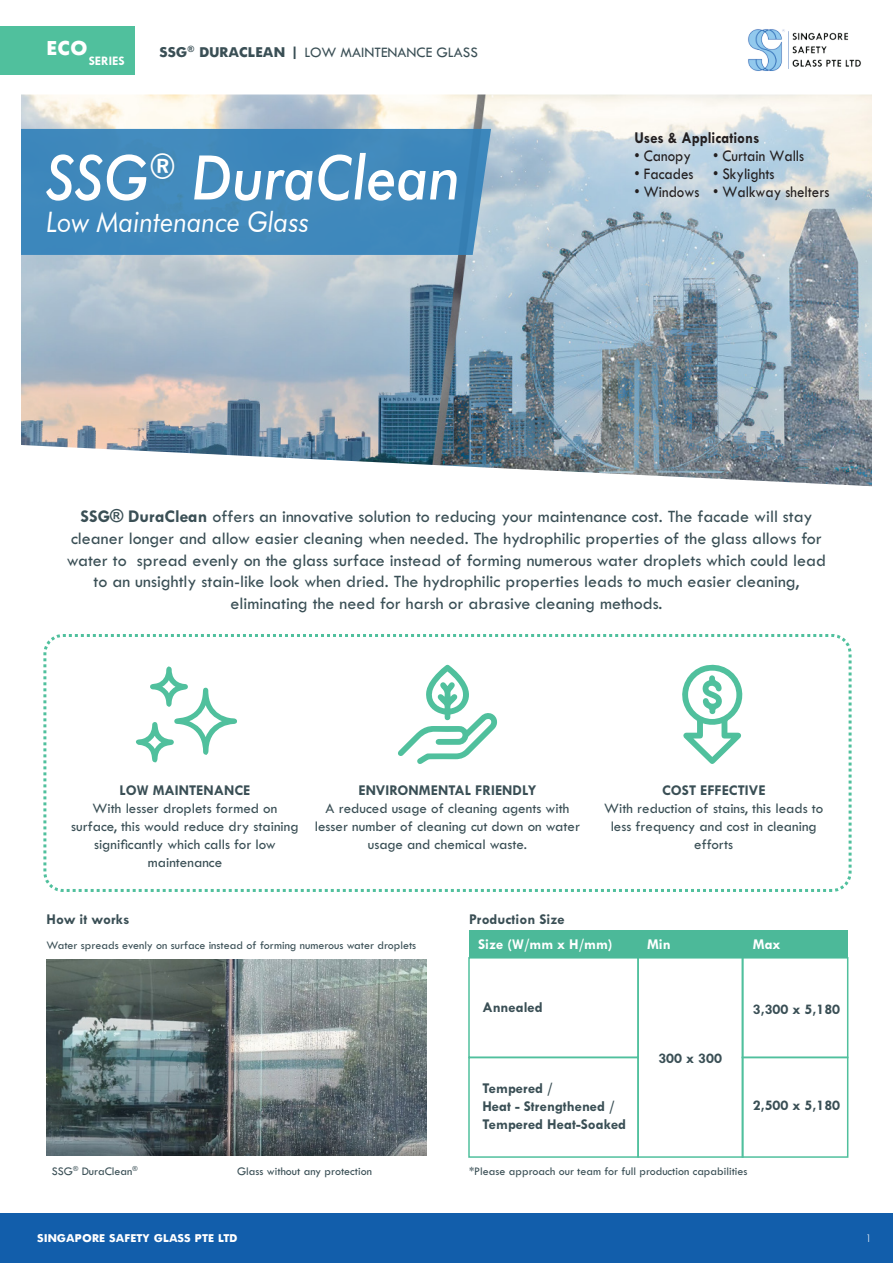
<style>
.page{position:relative;width:893px;height:1263px;background:#fff}
.page>*{position:absolute;margin:0;border:0;box-sizing:border-box;transform-origin:0 0}
.t1{font:italic 500 61.5px "Futura BT";color:#fff;scale:.9 1}
.t2{font:italic 28.2px "Futura BT";color:#fff;scale:.9 1}
.t3{font:18px/21.6px "Tw Cen MT Std";color:#3a4f55;text-align:center}
.t4{font:16.65px "Tw Cen MT Std";color:#231f20;scale:.9 1}
.t5{font:700 16.65px "Tw Cen MT Std";color:#231f20;scale:.9 1}
.t6{font:15px/18px "Tw Cen MT Std";color:#3a4f55;text-align:center}
.t7{font:700 15px/18px "Tw Cen MT Std";color:#3a4f55}
.t8{font:700 15px "Tw Cen MT Std";color:#fff}
.t9{font:700 13.05px "Tw Cen MT Std";color:#fff}
.t10{font:12px "Tw Cen MT Std";color:#3a4f55}
.t11{font:800 12px "Tw Cen MT Std";color:#fff}
.t12{font:300 12px "Tw Cen MT Std";color:#fff}
.s1{font-weight:800}
.s2{font-weight:700}
</style>
<div class="page">
<img style="left:21px;top:94px;width:851px;height:392px">
<div style="left:0;top:26px;width:134px;height:48px;background:#50c09d"></div>
<div style="left:0;top:1213px;width:893px;height:50px;background:#125eab"></div>
<img style="left:748px;top:29px;width:113px;height:42px">
<div style="left:21px;top:129px;width:470px;height:126px;background:#4088bc"></div>
<div style="left:43px;top:634px;width:809px;height:258px;border:3px dashed #50c09d;border-radius:18px"></div>
<svg style="left:136px;top:666px;width:101px;height:96px"></svg>
<svg style="left:398px;top:664px;width:99px;height:100px"></svg>
<svg style="left:682px;top:664px;width:61px;height:100px"></svg>
<div style="left:637px;top:957px;width:107px;height:201px;border:2px solid #50c09d"></div>
<div style="left:741px;top:957px;width:107px;height:101px;border:2px solid #50c09d"></div>
<div style="left:741px;top:1057px;width:107px;height:101px;border:2px solid #50c09d"></div>
<div style="left:468px;top:957px;width:171px;height:101px;border:2px solid #50c09d"></div>
<div style="left:468px;top:1057px;width:171px;height:101px;border:2px solid #50c09d"></div>
<div style="left:469px;top:931px;width:379px;height:27px;background:#4cb999"></div>
<img style="left:47px;top:959px;width:379px;height:197px">
<p class="t9" style="left:47px;top:54px;width:80px"><sup>ECO</sup>SERIES</p>
<p class="t6" style="left:159px;top:44px;width:320px"><span class="s1">SSG</span><sup>®</sup> <span class="s1">DURACLEAN |</span> LOW MAINTENANCE GLASS</p>
<h1 class="t1" style="left:47px;top:140px;width:461px">SSG<sup>®</sup> DuraClean</h1>
<h2 class="t2" style="left:47px;top:205px;width:293px">Low Maintenance Glass</h2>
<p class="t5" style="left:634px;top:129px;width:141px">Uses &amp; Applications</p>
<p class="t4" style="left:634px;top:147px;width:64px">• Canopy</p>
<p class="t4" style="left:713px;top:147px;width:103px">• Curtain Walls</p>
<p class="t4" style="left:634px;top:165px;width:157px">• Facades • Skylights</p>
<p class="t4" style="left:634px;top:183px;width:218px">• Windows • Walkway shelters</p>
<p class="t3" style="left:67px;top:506px;width:761px"><span class="s2">SSG® DuraClean</span> offers an innovative solution to reducing your maintenance cost. The facade will stay cleaner longer and allow easier cleaning when needed. The hydrophilic properties of the glass allows for water to spread evenly on the glass surface instead of forming numerous water droplets which could lead to an unsightly stain-like look when dried. The hydrophilic properties leads to much easier cleaning, eliminating the need for harsh or abrasive cleaning methods.</p>
<p class="t7" style="left:120px;top:782px;width:132px">LOW MAINTENANCE</p>
<p class="t6" style="left:71px;top:800px;width:229px">With lesser droplets formed on surface, this would reduce dry staining significantly which calls for low maintenance</p>
<p class="t7" style="left:358px;top:782px;width:179px">ENVIRONMENTAL FRIENDLY</p>
<p class="t6" style="left:315px;top:800px;width:267px">A reduced usage of cleaning agents with lesser number of cleaning cut down on water usage and chemical waste.</p>
<p class="t7" style="left:47px;top:911px;width:84px">How it works</p>
<p class="t7" style="left:469px;top:911px;width:97px">Production Size</p>
<p class="t7" style="left:662px;top:782px;width:105px">COST EFFECTIVE</p>
<p class="t6" style="left:604px;top:800px;width:221px">With reduction of stains, this leads to less frequency and cost in cleaning efforts</p>
<p class="t10" style="left:47px;top:939px;width:371px">Water spreads evenly on surface instead of forming numerous water droplets</p>
<p class="t8" style="left:478px;top:936px;width:136px">Size (W/mm x H/mm)</p>
<p class="t8" style="left:647px;top:936px;width:25px">Min</p>
<p class="t8" style="left:753px;top:936px;width:29px">Max</p>
<p class="t7" style="left:482px;top:998px;width:62px">Annealed</p>
<p class="t7" style="left:482px;top:1079px;width:145px">Tempered /<br>Heat - Strengthened /<br>Tempered Heat-Soaked</p>
<p class="t7" style="left:658px;top:1049px;width:65px">300 x 300</p>
<p class="t7" style="left:753px;top:1000px;width:89px">3,300 x 5,180</p>
<p class="t7" style="left:753px;top:1096px;width:89px">2,500 x 5,180</p>
<p class="t10" style="left:52px;top:1165px;width:87px">SSG<sup>®</sup> DuraClean<sup>®</sup></p>
<p class="t10" style="left:469px;top:1165px;width:280px">*Please approach our team for full production capabilities</p>
<p class="t10" style="left:237px;top:1165px;width:136px">Glass without any protection</p>
<p class="t11" style="left:37px;top:1230px;width:202px">SINGAPORE SAFETY GLASS PTE LTD</p>
<p class="t12" style="left:866px;top:1231px;width:7px">1</p>
</div>
